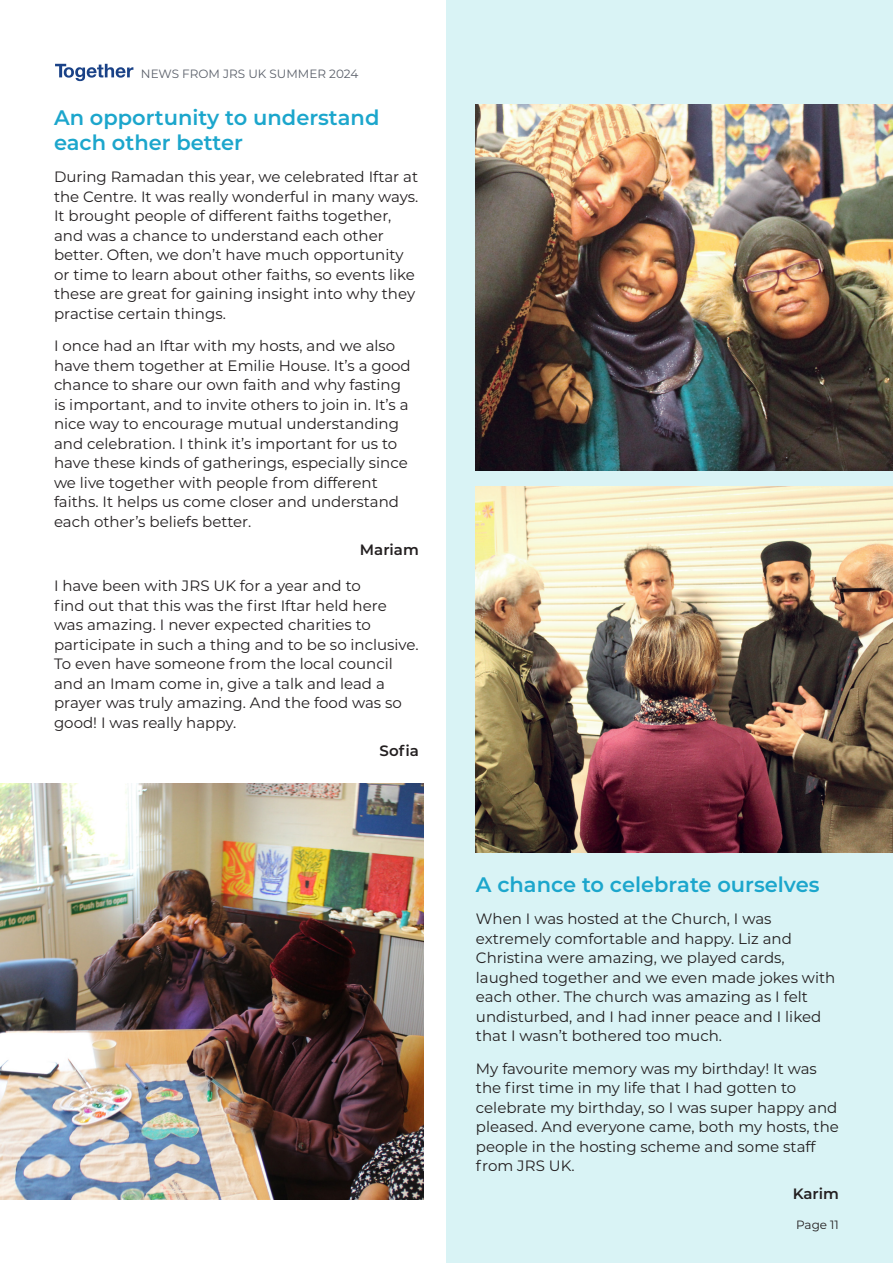
<style>
.page{position:relative;width:893px;height:1263px;background:#fff}
.page>*{position:absolute;margin:0;border:0;box-sizing:border-box;transform-origin:0 0}
.t1{font:600 21px/25.5px "Montserrat";color:#1ca6cc}
.t2{font:15px/19.5px "Montserrat";color:#231f20}
.t3{font:600 15px "Montserrat";color:#231f20}
.t4{font:12px "Montserrat";color:#5c616b}
.t5{font:12px "Montserrat";color:#231f20}
</style>
<div class="page">
<div style="left:446px;top:0;width:447px;height:1263px;background:#d9f3f5"></div>
<svg style="left:55px;top:64px;width:78px;height:17px"></svg>
<img style="left:0;top:783px;width:423px;height:416px">
<img style="left:476px;top:487px;width:417px;height:366px">
<img style="left:476px;top:104px;width:417px;height:366px">
<p class="t4" style="left:141px;top:65px;width:219px">NEWS FROM JRS UK SUMMER 2024</p>
<p class="t1" style="left:54px;top:103px;width:327px">An opportunity to understand each other better</p>
<p class="t2" style="left:54px;top:167px;width:366px">During Ramadan this year, we celebrated Iftar at the Centre. It was really wonderful in many ways.<br>It brought people of different faiths together, and was a chance to understand each other better. Often, we don’t have much opportunity or time to learn about other faiths, so events like these are great for gaining insight into why they practise certain things.</p>
<p class="t2" style="left:54px;top:335px;width:358px">I once had an Iftar with my hosts, and we also have them together at Emilie House. It’s a good chance to share our own faith and why fasting is important, and to invite others to join in. It’s a nice way to encourage mutual understanding and celebration. I think it’s important for us to have these kinds of gatherings, especially since we live together with people from different faiths. It helps us come closer and understand each other’s beliefs better.</p>
<p class="t3" style="left:360px;top:539px;width:60px">Mariam</p>
<p class="t2" style="left:54px;top:575px;width:366px">I have been with JRS UK for a year and to<br>find out that this was the first Iftar held here was amazing. I never expected charities to participate in such a thing and to be so inclusive.<br>To even have someone from the local council and an Imam come in, give a talk and lead a prayer was truly amazing. And the food was so good! I was really happy.</p>
<p class="t3" style="left:380px;top:740px;width:41px">Sofia</p>
<p class="t1" style="left:476px;top:871px;width:345px">A chance to celebrate ourselves</p>
<p class="t2" style="left:476px;top:909px;width:361px">When I was hosted at the Church, I was extremely comfortable and happy. Liz and Christina were amazing, we played cards, laughed together and we even made jokes with each other. The church was amazing as I felt undisturbed, and I had inner peace and I liked that I wasn’t bothered too much.</p>
<p class="t2" style="left:476px;top:1058px;width:364px">My favourite memory was my birthday! It was the first time in my life that I had gotten to celebrate my birthday, so I was super happy and pleased. And everyone came, both my hosts, the people in the hosting scheme and some staff from JRS UK.</p>
<p class="t3" style="left:793px;top:1183px;width:48px">Karim</p>
<p class="t5" style="left:796px;top:1216px;width:44px">Page 11</p>
</div>
